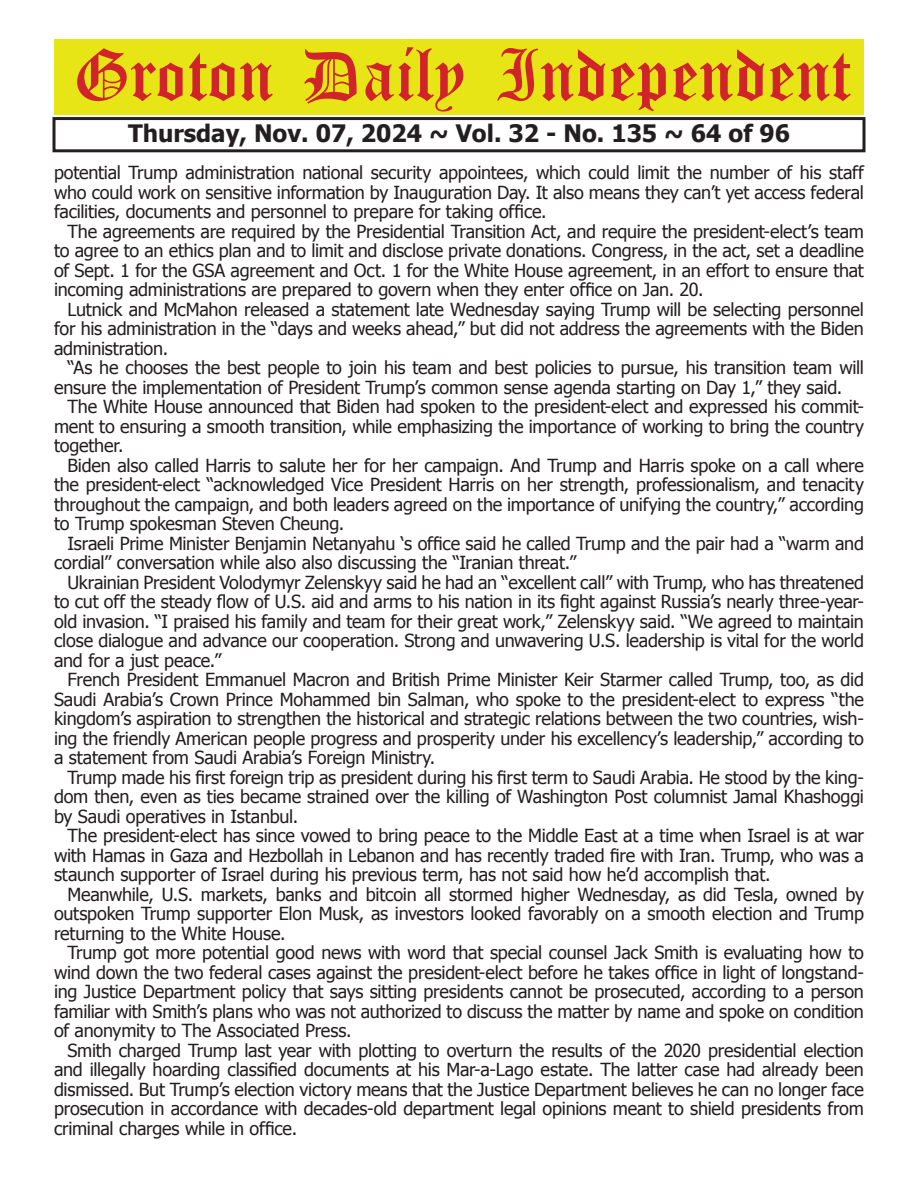
<style>
.page{position:relative;width:918px;height:1188px;background:#fff}
.page>*{position:absolute;margin:0;border:0;box-sizing:border-box;transform-origin:0 0}
.t1{font:54px "Old English Five";color:#d1232a}
.t2{font:700 24px "Tahoma";color:#231f20}
.t3{font:18px/19.5px "Tahoma";letter-spacing:-.01em;color:#231f20;text-align:justify}
</style>
<div class="page">
<div style="left:52px;top:117px;width:814px;height:35px;border:3px solid #231f20"></div>
<div style="left:54px;top:40px;width:810px;height:75px;background:#e7e515"></div>
<h1 class="t1" style="left:73px;top:50px;width:779px">Groton Daily Independent</h1>
<h2 class="t2" style="left:128px;top:116px;width:664px">Thursday, Nov. 07, 2024 ~ Vol. 32 - No. 135 ~ 64 of 96</h2>
<p class="t3" style="left:54px;top:162px;width:812px">potential Trump administration national security appointees, which could limit the number of his staff who could work on sensitive information by Inauguration Day. It also means they can’t yet access federal facilities, documents and personnel to prepare for taking office.</p>
<p class="t3" style="left:54px;top:221px;width:811px;text-indent:14px">The agreements are required by the Presidential Transition Act, and require the president-elect’s team to agree to an ethics plan and to limit and disclose private donations. Congress, in the act, set a deadline of Sept. 1 for the GSA agreement and Oct. 1 for the White House agreement, in an effort to ensure that incoming administrations are prepared to govern when they enter office on Jan. 20.</p>
<p class="t3" style="left:54px;top:299px;width:812px;text-indent:14px">Lutnick and McMahon released a statement late Wednesday saying Trump will be selecting personnel for his administration in the “days and weeks ahead,” but did not address the agreements with the Biden administration.</p>
<p class="t3" style="left:54px;top:357px;width:811px;text-indent:14px">“As he chooses the best people to join his team and best policies to pursue, his transition team will ensure the implementation of President Trump’s common sense agenda starting on Day 1,” they said.</p>
<p class="t3" style="left:54px;top:396px;width:812px;text-indent:14px">The White House announced that Biden had spoken to the president-elect and expressed his commit&shy;ment to ensuring a smooth transition, while emphasizing the importance of working to bring the country together.</p>
<p class="t3" style="left:54px;top:455px;width:812px;text-indent:14px">Biden also called Harris to salute her for her campaign. And Trump and Harris spoke on a call where the president-elect “acknowledged Vice President Harris on her strength, professionalism, and tenacity throughout the campaign, and both leaders agreed on the importance of unifying the country,” according to Trump spokesman Steven Cheung.</p>
<p class="t3" style="left:54px;top:533px;width:812px;text-indent:14px">Israeli Prime Minister Benjamin Netanyahu ‘s office said he called Trump and the pair had a “warm and cordial” conversation while also also discussing the “Iranian threat.”</p>
<p class="t3" style="left:54px;top:572px;width:812px;text-indent:14px">Ukrainian President Volodymyr Zelenskyy said he had an “excellent call” with Trump, who has threatened to cut off the steady flow of U.S. aid and arms to his nation in its fight against Russia’s nearly three-year&shy;old invasion. “I praised his family and team for their great work,” Zelenskyy said. “We agreed to maintain close dialogue and advance our cooperation. Strong and unwavering U.S. leadership is vital for the world and for a just peace.”</p>
<p class="t3" style="left:54px;top:669px;width:812px;text-indent:14px">French President Emmanuel Macron and British Prime Minister Keir Starmer called Trump, too, as did Saudi Arabia’s Crown Prince Mohammed bin Salman, who spoke to the president-elect to express “the kingdom’s aspiration to strengthen the historical and strategic relations between the two countries, wish&shy;ing the friendly American people progress and prosperity under his excellency’s leadership,” according to a statement from Saudi Arabia’s Foreign Ministry.</p>
<p class="t3" style="left:54px;top:766px;width:812px;text-indent:14px">Trump made his first foreign trip as president during his first term to Saudi Arabia. He stood by the king&shy;dom then, even as ties became strained over the killing of Washington Post columnist Jamal Khashoggi by Saudi operatives in Istanbul.</p>
<p class="t3" style="left:54px;top:825px;width:812px;text-indent:14px">The president-elect has since vowed to bring peace to the Middle East at a time when Israel is at war with Hamas in Gaza and Hezbollah in Lebanon and has recently traded fire with Iran. Trump, who was a staunch supporter of Israel during his previous term, has not said how he’d accomplish that.</p>
<p class="t3" style="left:54px;top:883px;width:812px;text-indent:14px">Meanwhile, U.S. markets, banks and bitcoin all stormed higher Wednesday, as did Tesla, owned by outspoken Trump supporter Elon Musk, as investors looked favorably on a smooth election and Trump returning to the White House.</p>
<p class="t3" style="left:54px;top:942px;width:812px;text-indent:14px">Trump got more potential good news with word that special counsel Jack Smith is evaluating how to wind down the two federal cases against the president-elect before he takes office in light of longstand&shy;ing Justice Department policy that says sitting presidents cannot be prosecuted, according to a person familiar with Smith’s plans who was not authorized to discuss the matter by name and spoke on condition of anonymity to The Associated Press.</p>
<p class="t3" style="left:54px;top:1039px;width:812px;text-indent:14px">Smith charged Trump last year with plotting to overturn the results of the 2020 presidential election and illegally hoarding classified documents at his Mar-a-Lago estate. The latter case had already been dismissed. But Trump’s election victory means that the Justice Department believes he can no longer face prosecution in accordance with decades-old department legal opinions meant to shield presidents from criminal charges while in office.</p>
</div>
